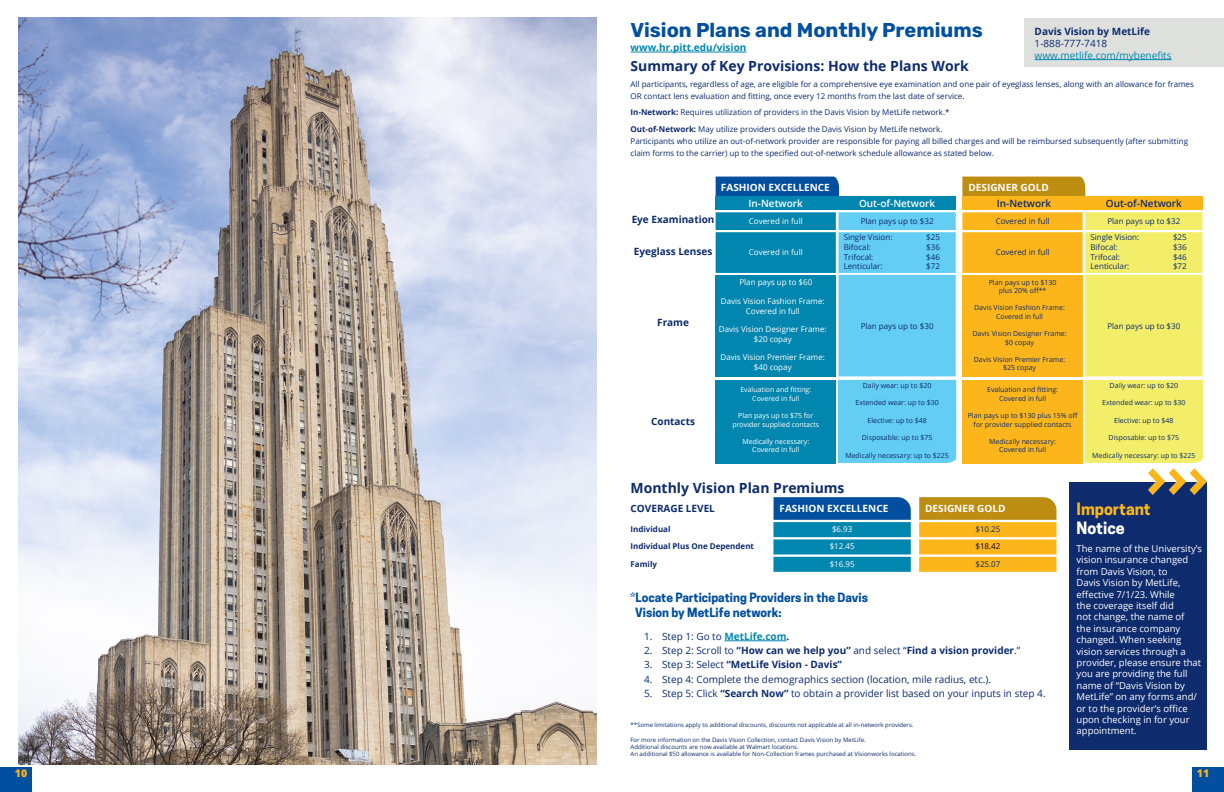
<style>
.page{position:relative;width:1224px;height:792px;background:#fff}
.page>*{position:absolute;margin:0;border:0;box-sizing:border-box;transform-origin:0 0}
.t1{font:700 20px "Rubik";color:#014f9e}
.t2{font:700 16px/19.2px "Cooper Hewitt";color:#fcb61c}
.t3{font:700 14px "Open Sans";color:#0d2b6d}
.t4{font:700 12px/15px "Cooper Hewitt";color:#014f9e}
.t5{font:800 10.5px "Open Sans";color:#fcb61c}
.t6{font:700 10px "Open Sans";color:#0d2b6d}
.t7{font:10px "Open Sans";color:#0d2b6d}
.t8{font:700 10px "Open Sans";color:#fff}
.t9{font:10px "Open Sans";color:#0087af}
.t10{font:600 10px "Open Sans";color:#fff}
.t11{font:600 10px "Open Sans";color:#0d2b6d}
.t12{font:700 10px "Open Sans";color:#0087af}
.t13{font:9.5px/11.4px "Open Sans";color:#fff}
.t14{font:8px/12px "Open Sans";color:#0d2b6d}
.t15{font:8px/9.6px "Open Sans";color:#fff;text-align:center}
.t16{font:700 8px "Open Sans";color:#0d2b6d}
.t17{font:8px "Open Sans";color:#090148}
.t18{font:7px/8.4px "Open Sans";color:#0d2b6d;text-align:center}
.t19{font:7px/8.4px "Open Sans";color:#fff;text-align:center}
.t20{font:6px/7.2px "Open Sans";color:#0d2b6d}
.s1{font-weight:700}
.s2{font-weight:700;color:#0087af}
.s3{font-weight:400}
.s4{color:#fff}
</style>
<div class="page">
<div style="left:1192px;top:767px;width:32px;height:25px;background:#014f9e"></div>
<div style="left:0;top:767px;width:32px;height:25px;background:#014f9e"></div>
<img style="left:18px;top:18px;width:578px;height:747px">
<hr style="left:631px;top:52px;width:115px;height:1px;background:#0087af">
<div style="left:1024px;top:18px;width:200px;height:48px;background:#dee0de"></div>
<hr style="left:1035px;top:59px;width:137px;height:1px;background:#0087af">
<hr style="left:724px;top:641px;width:63px;height:1px;background:#0087af">
<div style="left:1070px;top:482px;width:137px;height:268px;background:#0d2b6d"></div>
<img style="left:1148px;top:469px;width:59px;height:26px">
<div style="left:716px;top:177px;width:123px;height:19px;background:#014f9e"></div>
<div style="left:962px;top:177px;width:123px;height:19px;background:#bd8d11"></div>
<svg style="left:716px;top:212px;width:240px;height:251px;background:#41afd3"></svg>
<svg style="left:962px;top:212px;width:241px;height:251px;background:#f7d349"></svg>
<div style="left:716px;top:196px;width:240px;height:14px;background:#0086af"></div>
<div style="left:962px;top:196px;width:240px;height:14px;background:#fcb61c"></div>
<svg style="left:773px;top:497px;width:138px;height:75px;background:#1b82b2"></svg>
<svg style="left:919px;top:497px;width:138px;height:75px;background:#e9b130"></svg>
<p class="t1" style="left:631px;top:19px;width:354px">Vision Plans and Monthly Premiums</p>
<p class="t12" style="left:631px;top:41px;width:117px">www.hr.pitt.edu/vision</p>
<p class="t3" style="left:631px;top:56px;width:340px">Summary of Key Provisions: How the Plans Work</p>
<p class="t6" style="left:1035px;top:24px;width:117px">Davis Vision by MetLife</p>
<p class="t7" style="left:1035px;top:36px;width:74px">1-888-777-7418</p>
<p class="t9" style="left:1035px;top:48px;width:138px">www.metlife.com/mybenefits</p>
<p class="t14" style="left:631px;top:78px;width:565px">All participants, regardless of age, are eligible for a comprehensive eye examination and one pair of eyeglass lenses, along with an allowance for frames<br>OR contact lens evaluation and fitting, once every 12 months from the last date of service.</p>
<p class="t14" style="left:631px;top:106px;width:321px"><span class="s1">In-Network:</span> Requires utilization of providers in the Davis Vision by MetLife network.*</p>
<p class="t14" style="left:631px;top:123px;width:559px"><span class="s1">Out-of-Network:</span> May utilize providers outside the Davis Vision by MetLife network.<br>Participants who utilize an out-of-network provider are responsible for paying all billed charges and will be reimbursed subsequently (after submitting claim forms to the carrier) up to the specified out-of-network schedule allowance as stated below.</p>
<p class="t8" style="left:721px;top:180px;width:110px">FASHION EXCELLENCE</p>
<p class="t8" style="left:969px;top:180px;width:82px">DESIGNER GOLD</p>
<p class="t10" style="left:749px;top:196px;width:56px">In-Network</p>
<p class="t10" style="left:859px;top:196px;width:78px">Out-of-Network</p>
<p class="t11" style="left:997px;top:196px;width:56px">In-Network</p>
<p class="t11" style="left:1106px;top:196px;width:78px">Out-of-Network</p>
<p class="t6" style="left:632px;top:212px;width:84px">Eye Examination</p>
<p class="t15" style="left:749px;top:216px;width:55px">Covered in full</p>
<p class="t14" style="left:861px;top:215px;width:74px">Plan pays up to $32</p>
<p class="t14" style="left:996px;top:215px;width:55px">Covered in full</p>
<p class="t14" style="left:1107px;top:215px;width:74px">Plan pays up to $32</p>
<p class="t6" style="left:634px;top:244px;width:80px">Eyeglass Lenses</p>
<p class="t15" style="left:749px;top:247px;width:55px">Covered in full</p>
<p class="t14" style="left:844px;top:231px;width:50px">Single Vision:</p>
<p class="t14" style="left:926px;top:231px;width:15px">$25</p>
<p class="t14" style="left:844px;top:241px;width:29px">Bifocal:</p>
<p class="t14" style="left:926px;top:241px;width:15px">$36</p>
<p class="t14" style="left:844px;top:250px;width:31px">Trifocal:</p>
<p class="t14" style="left:926px;top:250px;width:15px">$46</p>
<p class="t14" style="left:844px;top:260px;width:40px">Lenticular:</p>
<p class="t14" style="left:926px;top:260px;width:15px">$72</p>
<p class="t14" style="left:1090px;top:231px;width:50px">Single Vision:</p>
<p class="t14" style="left:1173px;top:231px;width:15px">$25</p>
<p class="t14" style="left:1090px;top:241px;width:29px">Bifocal:</p>
<p class="t14" style="left:1173px;top:241px;width:15px">$36</p>
<p class="t14" style="left:1090px;top:250px;width:31px">Trifocal:</p>
<p class="t14" style="left:1173px;top:250px;width:15px">$46</p>
<p class="t14" style="left:1090px;top:260px;width:40px">Lenticular:</p>
<p class="t14" style="left:1173px;top:260px;width:15px">$72</p>
<p class="t14" style="left:996px;top:246px;width:55px">Covered in full</p>
<p class="t6" style="left:657px;top:315px;width:33px">Frame</p>
<p class="t6" style="left:651px;top:414px;width:45px">Contacts</p>
<p class="t15" style="left:739px;top:277px;width:74px">Plan pays up to $60</p>
<p class="t15" style="left:721px;top:296px;width:105px">Davis Vision Fashion Frame:<br>Covered in full</p>
<p class="t15" style="left:719px;top:324px;width:109px">Davis Vision Designer Frame: $20 copay</p>
<p class="t15" style="left:721px;top:352px;width:106px">Davis Vision Premier Frame: $40 copay</p>
<p class="t19" style="left:740px;top:386px;width:72px">Evaluation and fitting:<br>Covered in full</p>
<p class="t19" style="left:732px;top:411px;width:88px">Plan pays up to $75 for provider supplied contacts</p>
<p class="t19" style="left:742px;top:437px;width:68px">Medically necessary:<br>Covered in full</p>
<p class="t18" style="left:989px;top:278px;width:69px">Plan pays up to $130 plus 20% off**</p>
<p class="t18" style="left:974px;top:303px;width:92px">Davis Vision Fashion Frame:<br>Covered in full</p>
<p class="t18" style="left:972px;top:329px;width:96px">Davis Vision Designer Frame: $0 copay</p>
<p class="t18" style="left:974px;top:355px;width:93px">Davis Vision Premier Frame: $25 copay</p>
<p class="t14" style="left:861px;top:320px;width:74px">Plan pays up to $30</p>
<p class="t14" style="left:1107px;top:320px;width:74px">Plan pays up to $30</p>
<p class="t18" style="left:863px;top:381px;width:70px">Daily wear: up to $20</p>
<p class="t18" style="left:855px;top:398px;width:85px">Extended wear: up to $30</p>
<p class="t18" style="left:868px;top:416px;width:61px">Elective: up to $48</p>
<p class="t18" style="left:862px;top:433px;width:72px">Disposable: up to $75</p>
<p class="t18" style="left:845px;top:451px;width:105px">Medically necessary: up to $225</p>
<p class="t18" style="left:987px;top:386px;width:72px">Evaluation and fitting:<br>Covered in full</p>
<p class="t18" style="left:968px;top:411px;width:112px">Plan pays up to $130 plus 15% off for provider supplied contacts</p>
<p class="t18" style="left:989px;top:437px;width:68px">Medically necessary:<br>Covered in full</p>
<p class="t18" style="left:1110px;top:381px;width:70px">Daily wear: up to $20</p>
<p class="t18" style="left:1102px;top:398px;width:85px">Extended wear: up to $30</p>
<p class="t18" style="left:1114px;top:416px;width:61px">Elective: up to $48</p>
<p class="t18" style="left:1109px;top:433px;width:72px">Disposable: up to $75</p>
<p class="t18" style="left:1092px;top:451px;width:105px">Medically necessary: up to $225</p>
<p class="t3" style="left:631px;top:478px;width:216px">Monthly Vision Plan Premiums</p>
<p class="t6" style="left:631px;top:502px;width:86px">COVERAGE LEVEL</p>
<p class="t8" style="left:780px;top:502px;width:110px">FASHION EXCELLENCE</p>
<p class="t8" style="left:925px;top:502px;width:82px">DESIGNER GOLD</p>
<p class="t16" style="left:631px;top:523px;width:41px">Individual</p>
<p class="t15" style="left:832px;top:524px;width:22px">$6.93</p>
<p class="t14" style="left:975px;top:523px;width:27px">$10.25</p>
<p class="t16" style="left:631px;top:541px;width:125px">Individual Plus One Dependent</p>
<p class="t15" style="left:830px;top:541px;width:27px">$12.45</p>
<p class="t17" style="left:975px;top:541px;width:27px">$18.42</p>
<p class="t16" style="left:631px;top:558px;width:28px">Family</p>
<p class="t15" style="left:830px;top:559px;width:27px">$16.95</p>
<p class="t14" style="left:975px;top:558px;width:27px">$25.07</p>
<p class="t4" style="left:635px;top:590px;width:234px;text-indent:-5px">*Locate Participating Providers in the Davis<br>Vision by MetLife network:</p>
<p class="t7" style="left:644px;top:630px;width:147px">1. Step 1: Go to <span class="s2">MetLife.com</span><span class="s1">.</span></p>
<p class="t6" style="left:644px;top:644px;width:378px"><span class="s3">2. Step 2: Scroll to</span> “How can we help you” <span class="s3">and select “</span>Find a vision provider<span class="s3">.”</span></p>
<p class="t6" style="left:644px;top:658px;width:200px"><span class="s3">3. Step 3: Select</span> “MetLife Vision - Davis”</p>
<p class="t7" style="left:644px;top:672px;width:349px">4. Step 4: Complete the demographics section (location, mile radius, etc.).</p>
<p class="t7" style="left:644px;top:686px;width:403px">5. Step 5: Click <span class="s1">“Search Now”</span> to obtain a provider list based on your inputs in step 4.</p>
<p class="t20" style="left:631px;top:721px;width:284px">**Some limitations apply to additional discounts, discounts not applicable at all in-network providers.</p>
<p class="t20" style="left:631px;top:736px;width:287px">For more information on the Davis Vision Collection, contact Davis Vision by MetLife.<br>Additional discounts are now available at Walmart locations.<br>An additional $50 allowance is available for Non-Collection frames purchased at Visionworks locations.</p>
<p class="t2" style="left:1077px;top:499px;width:76px">Important<br><span class="s4">Notice</span></p>
<p class="t13" style="left:1077px;top:543px;width:127px">The name of the University’s vision insurance changed from Davis Vision, to<br>Davis Vision by MetLife, effective 7/1/23. While<br>the coverage itself did<br>not change, the name of<br>the insurance company changed. When seeking vision services through a provider, please ensure that you are providing the full name of “Davis Vision by<br>MetLife” on any forms and/ or to the provider’s office upon checking in for your appointment.</p>
<h3 class="t5" style="left:15px;top:765px;width:14px">10</h3>
<h3 class="t5" style="left:1197px;top:765px;width:14px">11</h3>
</div>
